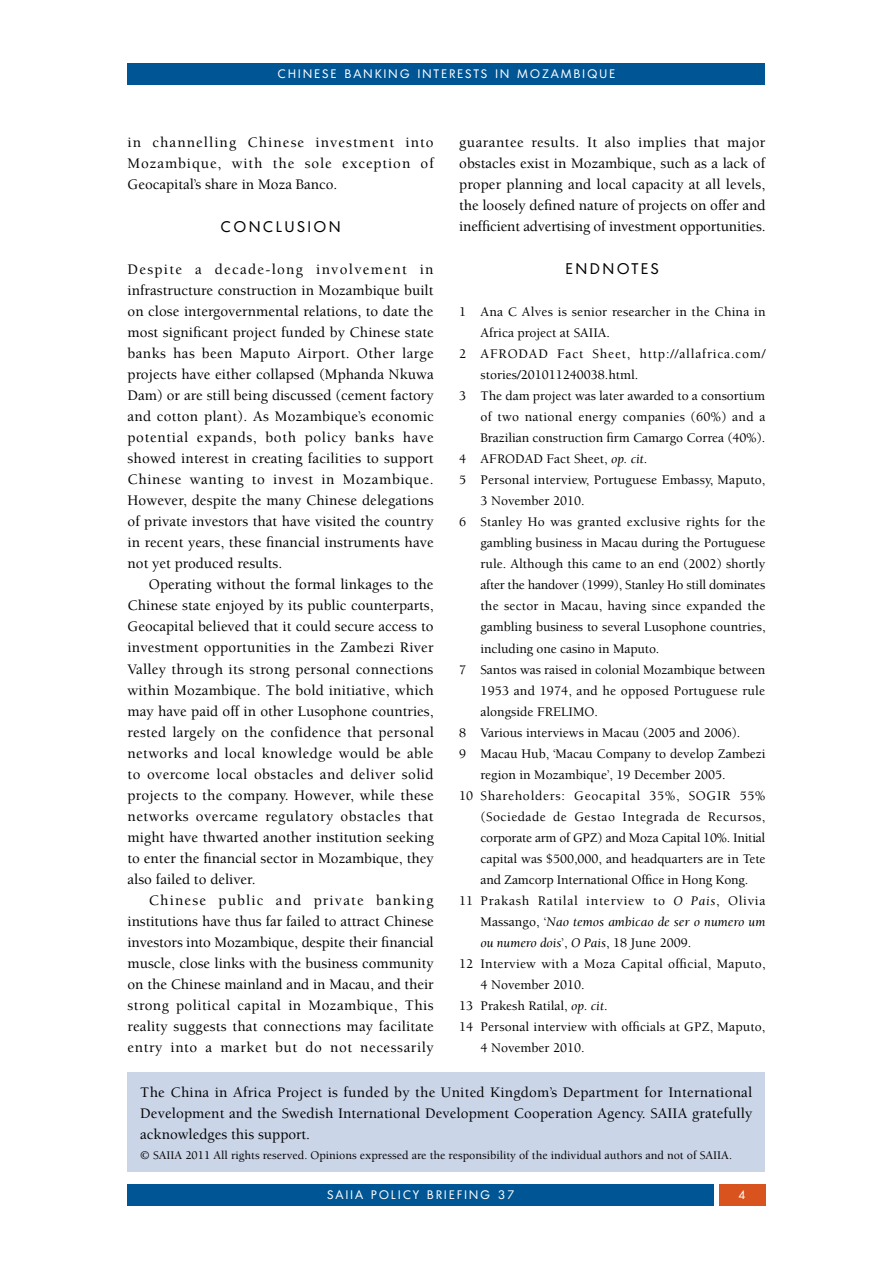
<style>
.page{position:relative;width:893px;height:1263px;background:#fff}
.page>*{position:absolute;margin:0;border:0;box-sizing:border-box;transform-origin:0 0}
.t1{font:500 15px/21px "Berkeley Std";color:#000;text-align:justify}
.t2{font:15px "Montreal";letter-spacing:.2em;color:#000}
.t3{font:500 13.5px "Berkeley Std";color:#000}
.t4{font:500 13.5px "Berkeley Std";letter-spacing:.055em;color:#000}
.t5{font:italic 13.5px "Berkeley Std";letter-spacing:.005em;color:#000}
.t6{font:500 13.5px "Berkeley Std";letter-spacing:.02em;color:#000}
.t7{font:500 13.5px "Berkeley Std";letter-spacing:.06em;color:#000}
.t8{font:500 13.5px "Berkeley Std";letter-spacing:.035em;color:#000}
.t9{font:500 13.5px "Berkeley Std";letter-spacing:.025em;color:#000}
.t10{font:500 12px "Berkeley Std";color:#000}
.t11{font:12px "Montreal";letter-spacing:.2em;color:#fff}
.s1{font-weight:400;font-style:italic}
.s2{font-weight:500;font-style:normal}
</style>
<div class="page">
<div style="left:128px;top:1184px;width:586px;height:21px;background:#005695"></div>
<div style="left:128px;top:63px;width:637px;height:21px;background:#005695"></div>
<div style="left:719px;top:1184px;width:46px;height:21px;background:#d9531e"></div>
<div style="left:128px;top:1072px;width:637px;height:100px;background:#cbd5e8"></div>
<p class="t11" style="left:278px;top:67px;width:339px">C HINESE BANKING INTERESTS IN MOZAMBIQUE</p>
<p class="t1" style="left:459px;top:132px;width:308px">guarantee results. It also implies that major obstacles exist in Mozambique, such as a lack of proper planning and local capacity at all levels, the loosely defined nature of projects on offer and inefficient advertising of investment opportunities.</p>
<p class="t2" style="left:566px;top:259px;width:94px">ENDNOTES</p>
<p class="t3" style="left:459px;top:304px;width:308px">1 Ana C Alves is senior researcher in the China in</p>
<p class="t3" style="left:480px;top:325px;width:131px">Africa project at SAIIA.</p>
<p class="t7" style="left:459px;top:346px;width:308px">2 AFRODAD Fact Sheet, http://allafrica.com/</p>
<p class="t3" style="left:480px;top:367px;width:159px">stories/201011240038.html.</p>
<p class="t3" style="left:459px;top:388px;width:307px">3 The dam project was later awarded to a consortium</p>
<p class="t9" style="left:480px;top:410px;width:286px">of two national energy companies (60%) and a</p>
<p class="t3" style="left:480px;top:431px;width:286px">Brazilian construction firm Camargo Correa (40%).</p>
<p class="t3" style="left:459px;top:452px;width:190px">4 AFRODAD Fact Sheet, <span class="s1">op. cit</span>.</p>
<p class="t3" style="left:459px;top:473px;width:308px">5 Personal interview, Portuguese Embassy, Maputo,</p>
<p class="t3" style="left:480px;top:494px;width:106px">3 November 2010.</p>
<p class="t3" style="left:459px;top:515px;width:308px">6 Stanley Ho was granted exclusive rights for the</p>
<p class="t3" style="left:480px;top:536px;width:286px">gambling business in Macau during the Portuguese</p>
<p class="t3" style="left:480px;top:557px;width:286px">rule. Although this came to an end (2002) shortly</p>
<p class="t3" style="left:480px;top:578px;width:286px">after the handover (1999), Stanley Ho still dominates</p>
<p class="t3" style="left:480px;top:599px;width:287px">the sector in Macau, having since expanded the</p>
<p class="t3" style="left:480px;top:620px;width:287px">gambling business to several Lusophone countries,</p>
<p class="t3" style="left:480px;top:641px;width:180px">including one casino in Maputo.</p>
<p class="t3" style="left:459px;top:662px;width:307px">7 Santos was raised in colonial Mozambique between</p>
<p class="t3" style="left:480px;top:683px;width:286px">1953 and 1974, and he opposed Portuguese rule</p>
<p class="t3" style="left:480px;top:704px;width:119px">alongside FRELIMO.</p>
<p class="t3" style="left:459px;top:725px;width:283px">8 Various interviews in Macau (2005 and 2006).</p>
<p class="t3" style="left:459px;top:746px;width:308px">9 Macau Hub, ‘Macau Company to develop Zambezi</p>
<p class="t3" style="left:480px;top:767px;width:246px">region in Mozambique’, 19 December 2005.</p>
<p class="t4" style="left:459px;top:788px;width:308px">10 Shareholders: Geocapital 35%, SOGIR 55%</p>
<p class="t8" style="left:480px;top:809px;width:286px">(Sociedade de Gestao Integrada de Recursos,</p>
<p class="t3" style="left:480px;top:830px;width:286px">corporate arm of GPZ) and Moza Capital 10%. Initial</p>
<p class="t3" style="left:480px;top:852px;width:287px">capital was $500,000, and headquarters are in Tete</p>
<p class="t3" style="left:480px;top:873px;width:269px">and Zamcorp International Office in Hong Kong.</p>
<p class="t4" style="left:459px;top:894px;width:308px">11 Prakash Ratilal interview to <span class="s1">O Pais</span>, Olivia</p>
<p class="t5" style="left:480px;top:915px;width:286px"><span class="s2">Massango, ‘</span>Nao temos ambicao de ser o numero um</p>
<p class="t5" style="left:480px;top:936px;width:212px">ou numero dois<span class="s2">’,</span> O Pais<span class="s2">, 18 June 2009.</span></p>
<p class="t6" style="left:459px;top:957px;width:308px">12 Interview with a Moza Capital official, Maputo,</p>
<p class="t3" style="left:480px;top:978px;width:106px">4 November 2010.</p>
<p class="t3" style="left:459px;top:999px;width:150px">13 Prakesh Ratilal, <span class="s1">op. cit</span>.</p>
<p class="t3" style="left:459px;top:1020px;width:308px">14 Personal interview with officials at GPZ, Maputo,</p>
<p class="t3" style="left:480px;top:1041px;width:106px">4 November 2010.</p>
<p class="t1" style="left:140px;top:1082px;width:614px">The China in Africa Project is funded by the United Kingdom’s Department for International Development and the Swedish International Development Cooperation Agency. SAIIA gratefully acknowledges this support.</p>
<p class="t10" style="left:140px;top:1149px;width:593px">© SAIIA 2011 All rights reserved. Opinions expressed are the responsibility of the individual authors and not of SAIIA.</p>
<p class="t1" style="left:128px;top:132px;width:308px">in channelling Chinese investment into Mozambique, with the sole exception of Geocapital’s share in Moza Banco.</p>
<p class="t2" style="left:221px;top:217px;width:121px">CONC LUSION</p>
<p class="t1" style="left:128px;top:259px;width:308px">Despite a decade-long involvement in infrastructure construction in Mozambique built on close intergovernmental relations, to date the most significant project funded by Chinese state banks has been Maputo Airport. Other large projects have either collapsed (Mphanda Nkuwa Dam) or are still being discussed (cement factory and cotton plant). As Mozambique’s economic potential expands, both policy banks have showed interest in creating facilities to support Chinese wanting to invest in Mozambique.<br>However, despite the many Chinese delegations of private investors that have visited the country in recent years, these financial instruments have not yet produced results.</p>
<p class="t1" style="left:128px;top:574px;width:308px;text-indent:21px">Operating without the formal linkages to the Chinese state enjoyed by its public counterparts, Geocapital believed that it could secure access to investment opportunities in the Zambezi River Valley through its strong personal connections within Mozambique. The bold initiative, which may have paid off in other Lusophone countries, rested largely on the confidence that personal networks and local knowledge would be able to overcome local obstacles and deliver solid projects to the company. However, while these networks overcame regulatory obstacles that might have thwarted another institution seeking to enter the financial sector in Mozambique, they also failed to deliver.</p>
<p class="t1" style="left:128px;top:890px;width:308px;text-indent:21px">Chinese public and private banking institutions have thus far failed to attract Chinese investors into Mozambique, despite their financial muscle, close links with the business community on the Chinese mainland and in Macau, and their strong political capital in Mozambique, This reality suggests that connections may facilitate entry into a market but do not necessarily</p>
<p class="t11" style="left:328px;top:1188px;width:60px">SAII A POLI</p>
<p class="t11" style="left:403px;top:1188px;width:33px">CY BRIEFIN</p>
<p class="t11" style="left:481px;top:1188px;width:35px">G 37</p>
<p class="t11" style="left:739px;top:1188px;width:8px">4</p>
</div>
